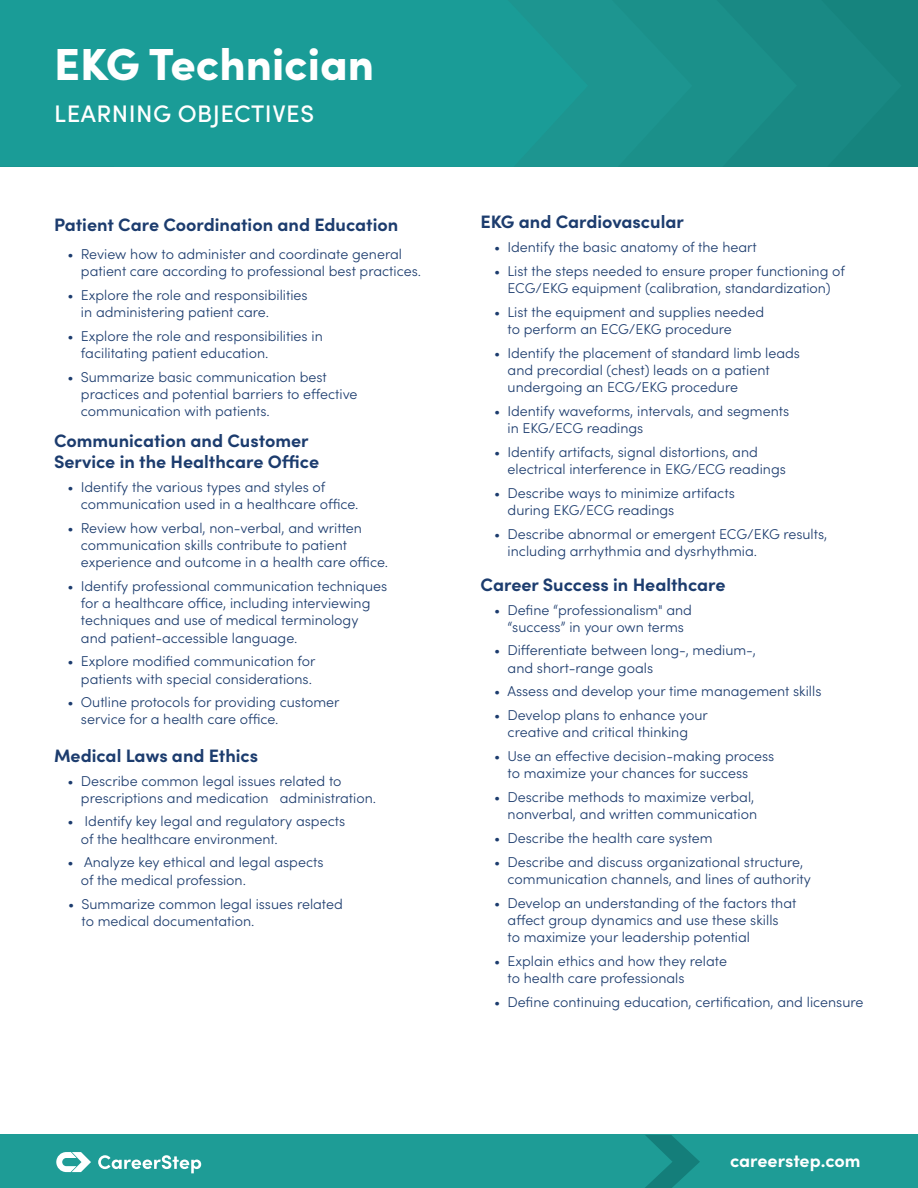
<style>
.page{position:relative;width:918px;height:1188px;background:#fff}
.page>*{position:absolute;margin:0;border:0;box-sizing:border-box;transform-origin:0 0}
.t1{font:900 45px "Sofia Pro";color:#fff}
.t2{font:500 24px "Sofia Pro";letter-spacing:.02em;color:#fff}
.t3{font:700 18px/21.6px "Sofia Pro";color:#1c3c6e}
.t4{font:700 18px "Sofia Pro";letter-spacing:-.005em;color:#fff}
.t5{font:300 14.25px/17.1px "Sofia Pro";color:#1c3c6e}
</style>
<div class="page">
<div style="left:797px;top:0;width:105px;height:167px;background:#198984"></div>
<div style="left:692px;top:0;width:105px;height:167px;background:#1b908a"></div>
<div style="left:588px;top:0;width:104px;height:167px;background:#1d9590"></div>
<div style="left:0;top:0;width:588px;height:167px;background:#1a9c97"></div>
<div style="left:0;top:1135px;width:918px;height:53px;background:#1e9c96"></div>
<svg style="left:645px;top:1135px;width:55px;height:53px"></svg>
<svg style="left:56px;top:1152px;width:35px;height:20px"></svg>
<svg style="left:98px;top:1155px;width:103px;height:18px"></svg>
<h1 class="t1" style="left:54px;top:28px;width:321px">EKG Technician</h1>
<h2 class="t2" style="left:54px;top:95px;width:261px">LEARNING OBJECTIVES</h2>
<p class="t3" style="left:54px;top:212px;width:346px">Patient Care Coordination and Education</p>
<p class="t5" style="left:81px;top:245px;width:342px;text-indent:-13px">• Review how to administer and coordinate general patient care according to professional best practices.</p>
<p class="t5" style="left:81px;top:286px;width:228px;text-indent:-13px">• Explore the role and responsibilities in administering patient care.</p>
<p class="t5" style="left:81px;top:327px;width:243px;text-indent:-13px">• Explore the role and responsibilities in facilitating patient education.</p>
<p class="t5" style="left:81px;top:368px;width:278px;text-indent:-13px">• Summarize basic communication best practices and potential barriers to effective communication with patients.</p>
<p class="t3" style="left:54px;top:428px;width:267px">Communication and Customer<br>Service in the Healthcare Office</p>
<p class="t5" style="left:81px;top:478px;width:279px;text-indent:-13px">• Identify the various types and styles of communication used in a healthcare office.</p>
<p class="t5" style="left:81px;top:519px;width:309px;text-indent:-13px">• Review how verbal, non-verbal, and written communication skills contribute to patient experience and outcome in a health care office.</p>
<p class="t5" style="left:81px;top:577px;width:308px;text-indent:-13px">• Identify professional communication techniques for a healthcare office, including interviewing techniques and use of medical terminology and patient-accessible language.</p>
<p class="t5" style="left:68px;top:652px;width:249px;text-align:right">• Explore modified communication for patients with special considerations.</p>
<p class="t5" style="left:81px;top:693px;width:260px;text-indent:-13px">• Outline protocols for providing customer service for a health care office.</p>
<p class="t3" style="left:54px;top:743px;width:206px">Medical Laws and Ethics</p>
<p class="t5" style="left:81px;top:771px;width:297px;text-indent:-13px">• Describe common legal issues related to prescriptions and medication administration.</p>
<p class="t5" style="left:81px;top:812px;width:266px;text-indent:-13px">• Identify key legal and regulatory aspects of the healthcare environment.</p>
<p class="t5" style="left:81px;top:853px;width:244px;text-indent:-13px">• Analyze key ethical and legal aspects of the medical profession.</p>
<p class="t5" style="left:82px;top:895px;width:263px;text-indent:-13px">• Summarize common legal issues related to medical documentation.</p>
<p class="t3" style="left:481px;top:209px;width:205px">EKG and Cardiovascular</p>
<p class="t5" style="left:494px;top:237px;width:264px">• Identify the basic anatomy of the heart</p>
<p class="t5" style="left:494px;top:261px;width:352px;text-align:center">• List the steps needed to ensure proper functioning of<br>ECG/EKG equipment (calibration, standardization)</p>
<p class="t5" style="left:508px;top:302px;width:258px;text-indent:-13px">• List the equipment and supplies needed to perform an ECG/EKG procedure</p>
<p class="t5" style="left:508px;top:343px;width:294px;text-indent:-13px">• Identify the placement of standard limb leads and precordial (chest) leads on a patient undergoing an ECG/EKG procedure</p>
<p class="t5" style="left:508px;top:401px;width:283px;text-indent:-13px">• Identify waveforms, intervals, and segments in EKG/ECG readings</p>
<p class="t5" style="left:508px;top:442px;width:280px;text-indent:-13px">• Identify artifacts, signal distortions, and electrical interference in EKG/ECG readings</p>
<p class="t5" style="left:508px;top:483px;width:229px;text-indent:-13px">• Describe ways to minimize artifacts during EKG/ECG readings</p>
<p class="t5" style="left:508px;top:524px;width:321px;text-indent:-13px">• Describe abnormal or emergent ECG/EKG results, including arrhythmia and dysrhythmia.</p>
<p class="t3" style="left:481px;top:572px;width:247px">Career Success in Healthcare</p>
<p class="t5" style="left:494px;top:600px;width:199px;text-align:center">• Define “professionalism" and “success” in your own terms</p>
<p class="t5" style="left:508px;top:641px;width:250px;text-indent:-13px">• Differentiate between long-, medium-, and short-range goals</p>
<p class="t5" style="left:494px;top:682px;width:329px">• Assess and develop your time management skills</p>
<p class="t5" style="left:494px;top:706px;width:215px;text-align:center">• Develop plans to enhance your creative and critical thinking</p>
<p class="t5" style="left:508px;top:747px;width:268px;text-indent:-13px">• Use an effective decision-making process to maximize your chances for success</p>
<p class="t5" style="left:494px;top:788px;width:265px;text-align:right">• Describe methods to maximize verbal, nonverbal, and written communication</p>
<p class="t5" style="left:494px;top:829px;width:220px">• Describe the health care system</p>
<p class="t5" style="left:508px;top:853px;width:305px;text-indent:-13px">• Describe and discuss organizational structure, communication channels, and lines of authority</p>
<p class="t5" style="left:508px;top:894px;width:290px;text-indent:-13px">• Develop an understanding of the factors that affect group dynamics and use these skills<br>to maximize your leadership potential</p>
<p class="t5" style="left:508px;top:952px;width:221px;text-indent:-13px">• Explain ethics and how they relate to health care professionals</p>
<p class="t5" style="left:494px;top:993px;width:371px">• Define continuing education, certification, and licensure</p>
<p class="t4" style="left:730px;top:1147px;width:132px">careerstep.com</p>
</div>
